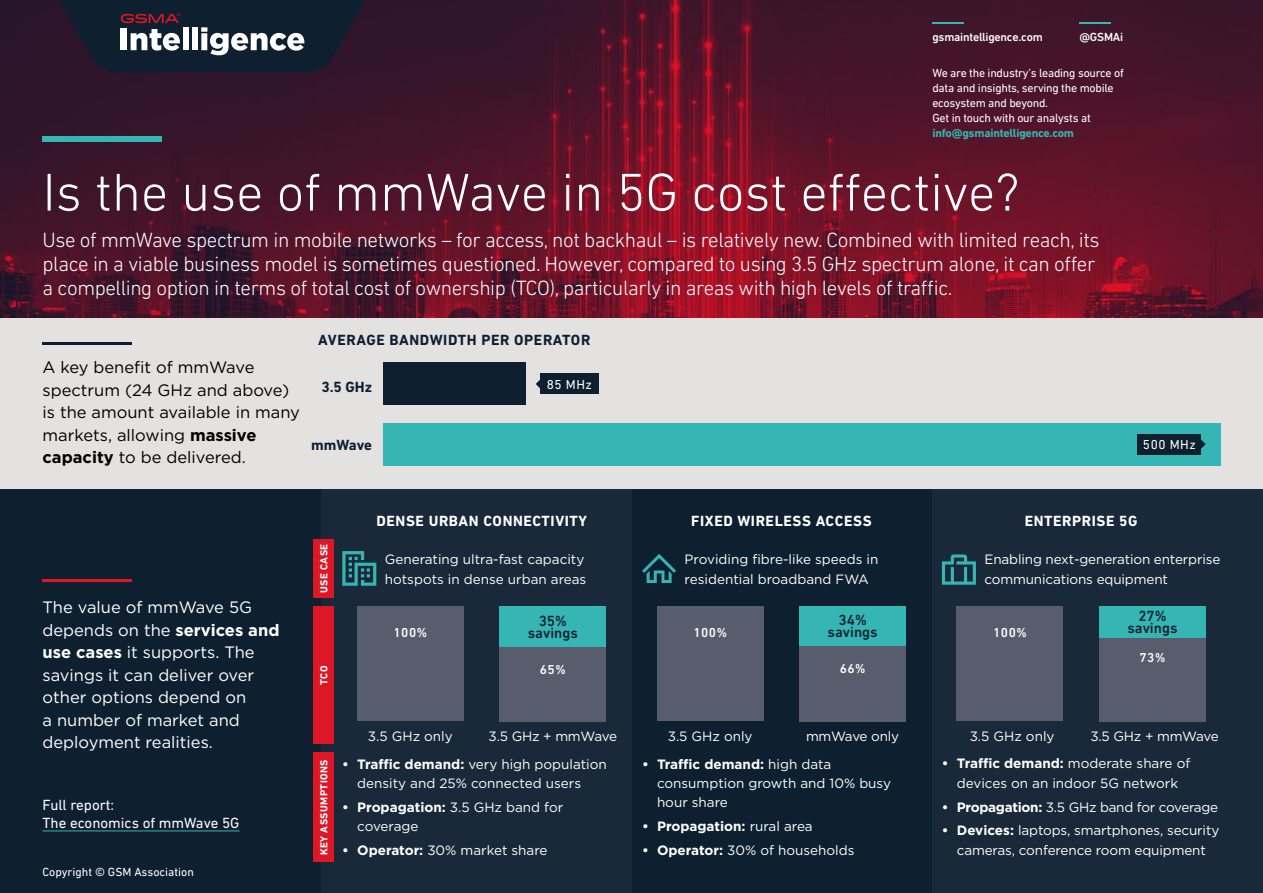
<style>
.page{position:relative;width:1263px;height:893px;background:#fff}
.page>*{position:absolute;margin:0;border:0;box-sizing:border-box;transform-origin:0 0}
.t1{font:300 54px "DIN Next LT Pro";color:#fff}
.t2{font:300 21px/24px "DIN Next LT Pro";letter-spacing:-.02em;color:#fff}
.t3{font:16.5px/22.5px "Gotham";color:#fff}
.t4{font:16.5px/22.5px "Gotham";color:#000}
.t5{font:700 15px "DIN Next LT Pro";letter-spacing:.04em;color:#fff}
.t6{font:700 15px "DIN Next LT Pro";letter-spacing:.04em;color:#0e1f30}
.t7{font:15px/18px "DIN Next LT Pro";color:#fff}
.t8{font:500 15px/12px "DIN Next LT Pro";color:#0e1f30;text-align:center}
.t9{font:13.5px/19.5px "Gotham";color:#fff}
.t10{font:13.5px "Gotham";letter-spacing:-.02em;color:#fff}
.t11{font:700 13.5px "Gotham";color:#fff}
.t12{font:500 13.2px "DIN Next LT Pro";letter-spacing:.04em;color:#fff}
.t13{font:13.2px "DIN Next LT Pro";letter-spacing:.04em;color:#fff}
.t14{font:12px/15px "DIN Next LT Pro";letter-spacing:-.02em;color:#fff}
.t15{font:500 12px "DIN Next LT Pro";letter-spacing:-.02em;color:#fff}
.t16{font:700 12px "DIN Next LT Pro";letter-spacing:-.02em;color:#35b6b2}
.t17{font:12px "DIN Next LT Pro";color:#fff}
.t18{font:700 10.5px "DIN Next LT Pro";letter-spacing:.04em;color:#fff}
.s1{font-weight:700}
.s2{font-weight:400}
</style>
<div class="page">
<img style="left:0;top:0;width:1263px;height:319px">
<div style="left:0;top:489px;width:1263px;height:404px;background:#0e1f30"></div>
<div style="left:0;top:319px;width:1263px;height:170px;background:#e3e2e1"></div>
<div style="left:321px;top:489px;width:310px;height:404px;background:#192939"></div>
<div style="left:932px;top:489px;width:331px;height:404px;background:#192939"></div>
<hr style="left:933px;top:22px;width:31px;height:2px;background:#35b6b2">
<hr style="left:1080px;top:22px;width:31px;height:2px;background:#35b6b2">
<svg style="left:43px;top:0;width:340px;height:72px;background:#2d3141"></svg>
<div style="left:43px;top:136px;width:119px;height:6px;background:#35b6b4"></div>
<hr style="left:43px;top:342px;width:89px;height:2px;background:#0e1f30">
<hr style="left:43px;top:579px;width:89px;height:2px;background:#de1726">
<div style="left:314px;top:753px;width:20px;height:109px;background:#de1726"></div>
<div style="left:314px;top:606px;width:20px;height:138px;background:#de1726"></div>
<div style="left:314px;top:539px;width:20px;height:59px;background:#de1726"></div>
<hr style="left:43px;top:830px;width:196px;height:1px;background:#35b6b4">
<div style="left:383px;top:362px;width:142px;height:43px;background:#0e1f30"></div>
<div style="left:383px;top:423px;width:837px;height:43px;background:#35b6b4"></div>
<div style="left:540px;top:374px;width:59px;height:20px;background:#0e1f30"></div>
<div style="left:1137px;top:434px;width:64px;height:20px;background:#0e1f30"></div>
<svg style="left:536px;top:380px;width:4px;height:8px"></svg>
<svg style="left:1201px;top:440px;width:5px;height:9px"></svg>
<svg style="left:342px;top:551px;width:34px;height:35px"></svg>
<svg style="left:642px;top:554px;width:34px;height:29px"></svg>
<div style="left:357px;top:606px;width:106px;height:115px;background:#585d6d"></div>
<div style="left:500px;top:647px;width:106px;height:74px;background:#585d6d"></div>
<div style="left:500px;top:606px;width:106px;height:41px;background:#35b6b4"></div>
<div style="left:799px;top:606px;width:107px;height:41px;background:#35b6b4"></div>
<div style="left:1099px;top:606px;width:106px;height:41px;background:#35b6b4"></div>
<div style="left:657px;top:606px;width:106px;height:115px;background:#585d6d"></div>
<div style="left:799px;top:646px;width:107px;height:75px;background:#585d6d"></div>
<div style="left:957px;top:606px;width:106px;height:115px;background:#585d6d"></div>
<div style="left:1099px;top:637px;width:106px;height:84px;background:#585d6d"></div>
<svg style="left:942px;top:554px;width:34px;height:31px"></svg>
<p class="t15" style="left:932px;top:30px;width:112px">gsmaintelligence.com</p>
<p class="t15" style="left:1079px;top:30px;width:45px">@GSMAi</p>
<p class="t14" style="left:932px;top:65px;width:193px">We are the industry’s leading source of data and insights, serving the mobile ecosystem and beyond.<br>Get in touch with our analysts at</p>
<p class="t16" style="left:932px;top:126px;width:143px">info@gsmaintelligence.com</p>
<h1 class="t1" style="left:43px;top:161px;width:978px">Is the use of mmWave in 5G cost effective?</h1>
<p class="t2" style="left:43px;top:228px;width:1059px">Use of mmWave spectrum in mobile networks – for access, not backhaul – is relatively new. Combined with limited reach, its place in a viable business model is sometimes questioned. However, compared to using 3.5 GHz spectrum alone, it can offer a compelling option in terms of total cost of ownership (TCO), particularly in areas with high levels of traffic.</p>
<p class="t4" style="left:43px;top:356px;width:259px">A key benefit of mmWave spectrum (24 GHz and above) is the amount available in many markets, allowing <span class="s1">massive capacity</span> to be delivered.</p>
<p class="t6" style="left:318px;top:331px;width:274px">AVERAGE BANDWIDTH PER OPERATOR</p>
<p class="t6" style="left:321px;top:378px;width:52px">3.5 GHz</p>
<p class="t6" style="left:311px;top:436px;width:62px">mmWave</p>
<p class="t13" style="left:547px;top:377px;width:46px">85 MHz</p>
<p class="t13" style="left:1143px;top:437px;width:54px">500 MHz</p>
<p class="t3" style="left:43px;top:596px;width:238px">The value of mmWave 5G depends on the <span class="s1">services and use cases</span> it supports. The savings it can deliver over other options depend on<br>a number of market and deployment realities.</p>
<p class="t7" style="left:43px;top:796px;width:198px">Full report:<br>The economics of mmWave 5G</p>
<p class="t17" style="left:43px;top:865px;width:153px">Copyright © GSM Association</p>
<p class="t18" style="left:318px;top:593px;width:51px;rotate:-90deg">USE CASE</p>
<p class="t18" style="left:318px;top:685px;width:21px;rotate:-90deg">TCO</p>
<p class="t5" style="left:376px;top:512px;width:212px">DENSE URBAN CONNECTIVITY</p>
<p class="t5" style="left:691px;top:512px;width:182px">FIXED WIRELESS ACCESS</p>
<p class="t5" style="left:1025px;top:512px;width:114px">ENTERPRISE 5G</p>
<p class="t9" style="left:385px;top:549px;width:203px">Generating ultra-fast capacity hotspots in dense urban areas</p>
<p class="t9" style="left:685px;top:549px;width:195px">Providing fibre-like speeds in residential broadband FWA</p>
<p class="t9" style="left:984px;top:549px;width:237px">Enabling next-generation enterprise communications equipment</p>
<p class="t12" style="left:393px;top:625px;width:35px">100%</p>
<p class="t8" style="left:528px;top:615px;width:52px">35% savings</p>
<p class="t8" style="left:827px;top:614px;width:52px">34% savings</p>
<p class="t8" style="left:1127px;top:610px;width:52px">27% savings</p>
<p class="t12" style="left:840px;top:661px;width:27px">66%</p>
<p class="t12" style="left:693px;top:625px;width:35px">100%</p>
<p class="t12" style="left:993px;top:625px;width:35px">100%</p>
<p class="t12" style="left:1139px;top:650px;width:27px">73%</p>
<p class="t12" style="left:540px;top:662px;width:27px">65%</p>
<p class="t18" style="left:318px;top:855px;width:97px;rotate:-90deg">KEY ASSUMPTIONS</p>
<p class="t9" style="left:368px;top:726px;width:86px">3.5 GHz only</p>
<p class="t9" style="left:489px;top:726px;width:130px">3.5 GHz + mmWave</p>
<p class="t9" style="left:668px;top:726px;width:86px">3.5 GHz only</p>
<p class="t9" style="left:806px;top:726px;width:95px">mmWave only</p>
<p class="t9" style="left:970px;top:726px;width:86px">3.5 GHz only</p>
<p class="t9" style="left:1090px;top:726px;width:130px">3.5 GHz + mmWave</p>
<p class="t9" style="left:357px;top:754px;width:251px;text-indent:-15px"><span class="s1">• Traffic demand:</span> very high population density and 25% connected users</p>
<p class="t9" style="left:357px;top:797px;width:208px;text-indent:-15px"><span class="s1">• Propagation:</span> 3.5 GHz band for coverage</p>
<p class="t9" style="left:342px;top:840px;width:207px"><span class="s1">• Operator:</span> 30% market share</p>
<p class="t9" style="left:657px;top:754px;width:236px;text-indent:-15px"><span class="s1">• Traffic demand:</span> high data consumption growth and 10% busy hour share</p>
<p class="t11" style="left:642px;top:817px;width:172px">• Propagation: <span class="s2">rural area</span></p>
<p class="t9" style="left:642px;top:840px;width:214px"><span class="s1">• Operator:</span> 30% of households</p>
<p class="t9" style="left:942px;top:754px;width:250px;text-align:center"><span class="s1">• Traffic demand:</span> moderate share of devices on an indoor 5G network</p>
<p class="t10" style="left:942px;top:798px;width:278px"><span class="s1">• Propagation:</span> 3.5 GHz band for coverage</p>
<p class="t9" style="left:942px;top:821px;width:279px;text-align:center"><span class="s1">• Devices:</span> laptops, smartphones, security cameras, conference room equipment</p>
</div>
